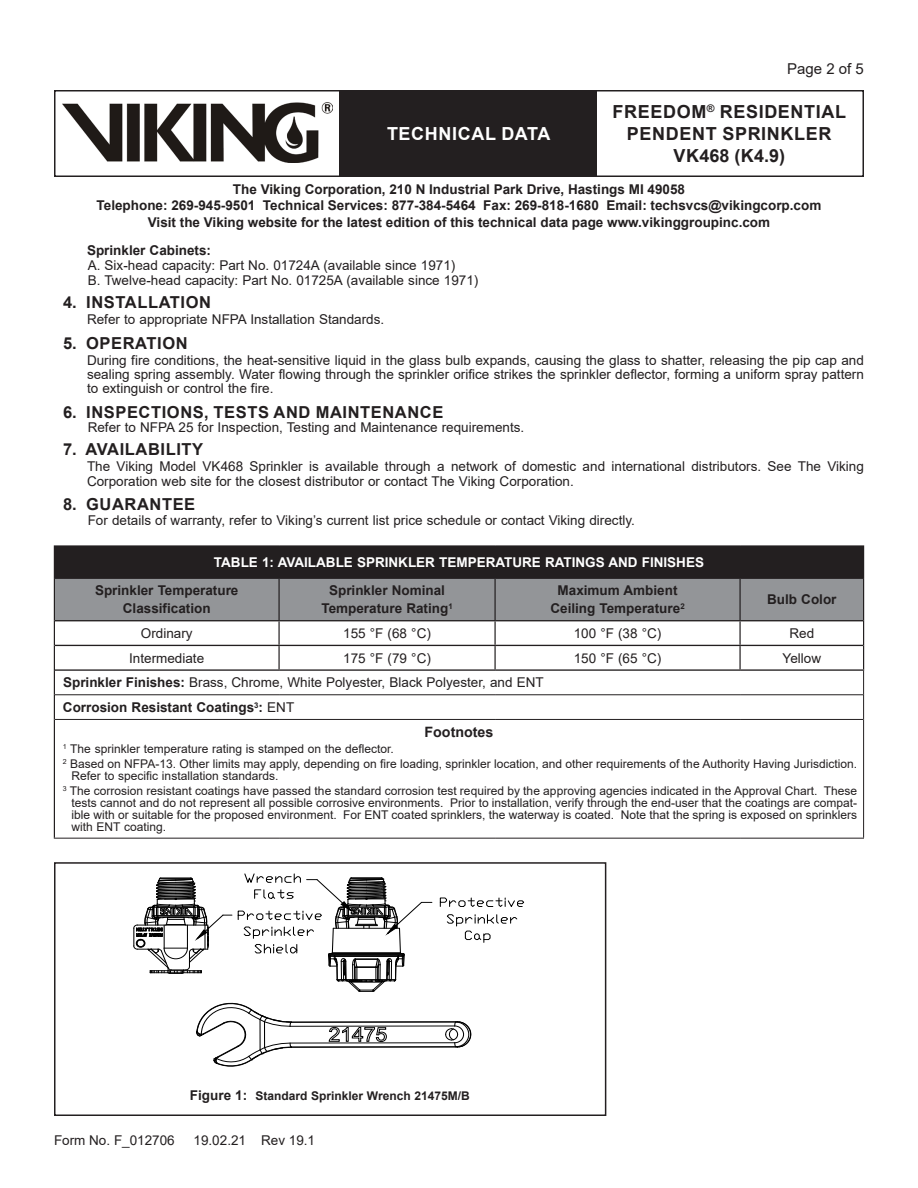
<style>
.page{position:relative;width:918px;height:1188px;background:#fff}
.page>*{position:absolute;margin:0;border:0;box-sizing:border-box;transform-origin:0 0}
.t1{font:700 18px/21.6px "Arial";letter-spacing:.035em;color:#231f20;text-align:center}
.t2{font:700 18px "Arial";letter-spacing:.035em;color:#fff}
.Heading{font:700 16.5px "Arial";letter-spacing:.035em;color:#231f20}
.t3{font:15px "Arial";color:#231f20}
.Table_Text_Bold{font:700 14.25px "Arial";color:#231f20}
.Body_Text{font:13.5px/14.2px "Arial";color:#231f20;text-align:justify}
.Table_Text_Bold-2{font:700 13.5px/17.9px "Arial";color:#231f20;text-align:center}
.Technical_Data{font:13.5px "Arial";color:#231f20}
.Table_Text{font:13.5px "Arial";color:#231f20}
.Footnotes{font:13.5px "Arial";color:#231f20}
.Table_Text_Bold_Whit{font:700 13.5px "Arial";color:#fff}
.Footnotes-2{font:700 13.5px "Arial";color:#231f20}
.Body_Text-2{font:700 13.5px "Arial";color:#231f20}
.Footnotes-3{font:12px/12px "Arial";color:#231f20}
.Center_-_Bold{font:700 12px "Arial";color:#231f20}
.s1{font-weight:700}
.s2{font-weight:400}
.s3{font-size:13.5px}
</style>
<div class="page">
<div style="left:54px;top:90px;width:810px;height:87px;border:2px solid #231f20"></div>
<div style="left:340px;top:91px;width:257px;height:85px;background:#231f20"></div>
<img style="left:63px;top:102px;width:269px;height:60px">
<div style="left:54px;top:862px;width:552px;height:254px;border:2px solid #231f20"></div>
<div style="left:54px;top:546px;width:810px;height:32px;background:#231f20"></div>
<hr style="left:55px;top:719px;width:224px;height:1px;background:#231f20">
<hr style="left:279px;top:719px;width:216px;height:1px;background:#231f20">
<hr style="left:495px;top:719px;width:245px;height:1px;background:#231f20">
<hr style="left:740px;top:719px;width:123px;height:1px;background:#231f20">
<hr style="left:54px;top:719px;width:1px;height:119px;background:#231f20">
<hr style="left:863px;top:719px;width:1px;height:119px;background:#231f20">
<hr style="left:54px;top:838px;width:225px;height:1px;background:#231f20">
<hr style="left:279px;top:838px;width:216px;height:1px;background:#231f20">
<hr style="left:495px;top:838px;width:245px;height:1px;background:#231f20">
<hr style="left:740px;top:838px;width:124px;height:1px;background:#231f20">
<hr style="left:54px;top:545px;width:225px;height:2px;background:#231f20">
<hr style="left:279px;top:545px;width:216px;height:2px;background:#231f20">
<hr style="left:495px;top:545px;width:245px;height:2px;background:#231f20">
<hr style="left:740px;top:545px;width:124px;height:2px;background:#231f20">
<svg style="left:54px;top:578px;width:810px;height:141px"></svg>
<svg style="left:440px;top:898px;width:84px;height:9px"></svg>
<svg style="left:447px;top:914px;width:70px;height:28px"></svg>
<svg style="left:133px;top:877px;width:99px;height:97px"></svg>
<hr style="left:137px;top:925px;width:71px;height:1px;background:#000">
<svg style="left:238px;top:873px;width:194px;height:119px"></svg>
<svg style="left:196px;top:1002px;width:275px;height:65px"></svg>
<h1 class="t2" style="left:387px;top:121px;width:165px">TECHNICAL DATA</h1>
<p class="t3" style="left:787px;top:59px;width:78px">Page 2 of 5</p>
<h1 class="t1" style="left:613px;top:102px;width:235px">FREEDOM<sup>®</sup> RESIDENTIAL<br>PENDENT SPRINKLER<br>VK468 (K4.9)</h1>
<p class="Table_Text_Bold-2" style="left:97px;top:182px;width:726px;line-height:16.2px">The Viking Corporation, 210 N Industrial Park Drive, Hastings MI 49058<br>Telephone: 269-945-9501 Technical Services: 877-384-5464 Fax: 269-818-1680 Email: techsvcs@vikingcorp.com<br>Visit the Viking website for the latest edition of this technical data page www.vikinggroupinc.com</p>
<p class="Body_Text-2" style="left:87px;top:240px;width:126px">Sprinkler Cabinets:</p>
<p class="Technical_Data" style="left:88px;top:256px;width:369px">A. Six-head capacity: Part No. 01724A (available since 1971)</p>
<p class="Technical_Data" style="left:88px;top:271px;width:392px">B. Twelve-head capacity: Part No. 01725A (available since 1971)</p>
<p class="Heading" style="left:63px;top:291px;width:150px">4. INSTALLATION</p>
<p class="Body_Text" style="left:87px;top:312px;width:299px">Refer to appropriate NFPA Installation Standards.</p>
<p class="Heading" style="left:63px;top:331px;width:126px">5. OPERATION</p>
<p class="Body_Text" style="left:87px;top:353px;width:778px">During fire conditions, the heat-sensitive liquid in the glass bulb expands, causing the glass to shatter, releasing the pip cap and sealing spring assembly. Water flowing through the sprinkler orifice strikes the sprinkler deflector, forming a uniform spray pattern to extinguish or control the fire.</p>
<p class="Heading" style="left:63px;top:401px;width:382px">6. INSPECTIONS, TESTS AND MAINTENANCE</p>
<p class="Technical_Data" style="left:88px;top:418px;width:438px">Refer to NFPA 25 for Inspection, Testing and Maintenance requirements.</p>
<p class="Heading" style="left:63px;top:438px;width:142px">7. AVAILABILITY</p>
<p class="Body_Text" style="left:87px;top:459px;width:778px">The Viking Model VK468 Sprinkler is available through a network of domestic and international distributors. See The Viking<br>Corporation web site for the closest distributor or contact The Viking Corporation.</p>
<p class="Heading" style="left:63px;top:493px;width:134px">8. GUARANTEE</p>
<p class="Technical_Data" style="left:88px;top:511px;width:549px">For details of warranty, refer to Viking’s current list price schedule or contact Viking directly.</p>
<p class="Table_Text_Bold_Whit" style="left:214px;top:553px;width:492px">TABLE 1: AVAILABLE SPRINKLER TEMPERATURE RATINGS AND FINISHES</p>
<p class="Table_Text_Bold-2" style="left:95px;top:582px;width:145px">Sprinkler Temperature<br>Classification</p>
<p class="Table_Text_Bold-2" style="left:321px;top:582px;width:133px">Sprinkler Nominal<br>Temperature Rating<sup>1</sup></p>
<p class="Table_Text_Bold-2" style="left:550px;top:582px;width:136px">Maximum Ambient<br>Ceiling Temperature<sup>2</sup></p>
<p class="Table_Text_Bold-2" style="left:767px;top:591px;width:71px">Bulb Color</p>
<p class="Table_Text" style="left:141px;top:624px;width:53px">Ordinary</p>
<p class="Table_Text" style="left:343px;top:624px;width:89px">155 °F (68 °C)</p>
<p class="Table_Text" style="left:574px;top:624px;width:89px">100 °F (38 °C)</p>
<p class="Table_Text" style="left:789px;top:624px;width:26px">Red</p>
<p class="Table_Text" style="left:129px;top:649px;width:77px">Intermediate</p>
<p class="Table_Text" style="left:343px;top:649px;width:89px">175 °F (79 °C)</p>
<p class="Table_Text" style="left:574px;top:649px;width:89px">150 °F (65 °C)</p>
<p class="Table_Text" style="left:783px;top:649px;width:40px">Yellow</p>
<p class="Footnotes" style="left:63px;top:673px;width:482px"><span class="s1">Sprinkler Finishes:</span> Brass, Chrome, White Polyester, Black Polyester, and ENT</p>
<p class="Footnotes-2" style="left:63px;top:698px;width:233px">Corrosion Resistant Coatings<sup>3</sup>: <span class="s2">ENT</span></p>
<p class="Table_Text_Bold" style="left:424px;top:722px;width:71px">Footnotes</p>
<p class="Footnotes-3" style="left:63px;top:742px;width:332px"><sup>1</sup> The sprinkler temperature rating is stamped on the deflector.</p>
<p class="Footnotes-3" style="left:72px;top:757px;width:787px;text-indent:-9px"><sup>2</sup> Based on NFPA-13. Other limits may apply, depending on fire loading, sprinkler location, and other requirements of the Authority Having Jurisdiction.<br>Refer to specific installation standards.</p>
<p class="Footnotes-3" style="left:72px;top:785px;width:787px;text-align:justify;text-indent:-9px"><sup>3</sup> The corrosion resistant coatings have passed the standard corrosion test required by the approving agencies indicated in the Approval Chart. These tests cannot and do not represent all possible corrosive environments. Prior to installation, verify through the end-user that the coatings are compat&shy;ible with or suitable for the proposed environment. For ENT coated sprinklers, the waterway is coated. Note that the spring is exposed on sprinklers with ENT coating.</p>
<p class="Center_-_Bold" style="left:190px;top:1087px;width:281px"><span class="s3">Figure 1:</span> Standard Sprinkler Wrench 21475M/B</p>
<p class="Body_Text" style="left:54px;top:1133px;width:122px">Form No. F_012706</p>
<p class="Body_Text" style="left:194px;top:1133px;width:123px">19.02.21 Rev 19.1</p>
</div>
